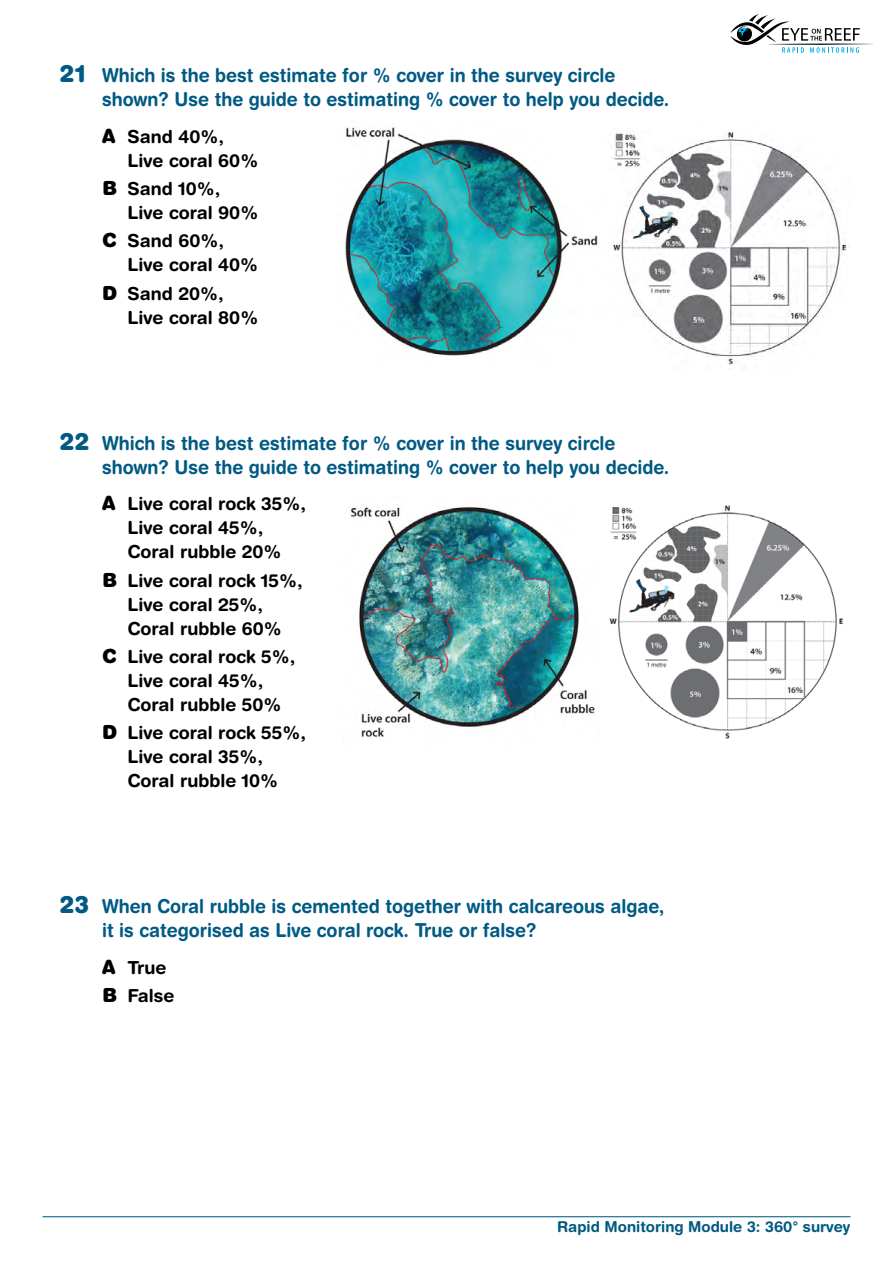
<style>
.page{position:relative;width:893px;height:1263px;background:#fff}
.page>*{position:absolute;margin:0;border:0;box-sizing:border-box;transform-origin:0 0}
.t1{font:700 19.2px/24px "Helvetica Rounded";color:#005a84;scale:.93 1}
.t2{font:700 18px/24px "Helvetica Rounded";color:#000}
.t3{font:700 15px "Helvetica Rounded";color:#005a81}
.s1{font-weight:900;font-size:24px}
.s2{font-weight:900;font-size:19.5px}
</style>
<div class="page">
<hr style="left:43px;top:1216px;width:807px;height:1px;background:#005a81">
<svg style="left:730px;top:14px;width:143px;height:39px"></svg>
<img style="left:613px;top:131px;width:237px;height:234px">
<img style="left:345px;top:127px;width:253px;height:229px">
<img style="left:351px;top:507px;width:244px;height:231px">
<img style="left:609px;top:505px;width:235px;height:234px">
<p class="t1" style="left:102px;top:63px;width:612px;text-indent:-43px"><span class="s1">21</span> Which is the best estimate for % cover in the survey circle shown? Use the guide to estimating % cover to help you decide.</p>
<p class="t2" style="left:128px;top:124px;width:132px;text-indent:-26px"><span class="s2">A</span> Sand 40%,<br>Live coral 60%</p>
<p class="t2" style="left:128px;top:176px;width:132px;text-indent:-26px"><span class="s2">B</span> Sand 10%,<br>Live coral 90%</p>
<p class="t2" style="left:128px;top:229px;width:132px;text-indent:-26px"><span class="s2">C</span> Sand 60%,<br>Live coral 40%</p>
<p class="t2" style="left:128px;top:281px;width:132px;text-indent:-26px"><span class="s2">D</span> Sand 20%,<br>Live coral 80%</p>
<p class="t1" style="left:102px;top:430px;width:612px;text-indent:-43px"><span class="s1">22</span> Which is the best estimate for % cover in the survey circle shown? Use the guide to estimating % cover to help you decide.</p>
<p class="t2" style="left:128px;top:491px;width:180px;text-indent:-26px"><span class="s2">A</span> Live coral rock 35%,<br>Live coral 45%,<br>Coral rubble 20%</p>
<p class="t2" style="left:128px;top:568px;width:177px;text-indent:-26px"><span class="s2">B</span> Live coral rock 15%,<br>Live coral 25%,<br>Coral rubble 60%</p>
<p class="t2" style="left:128px;top:644px;width:169px;text-indent:-26px"><span class="s2">C</span> Live coral rock 5%,<br>Live coral 45%,<br>Coral rubble 50%</p>
<p class="t2" style="left:128px;top:720px;width:180px;text-indent:-26px"><span class="s2">D</span> Live coral rock 55%,<br>Live coral 35%,<br>Coral rubble 10%</p>
<p class="t1" style="left:102px;top:894px;width:606px;text-indent:-43px"><span class="s1">23</span> When Coral rubble is cemented together with calcareous algae, it is categorised as Live coral rock. True or false?</p>
<p class="t2" style="left:102px;top:953px;width:74px;line-height:28.2px"><span class="s2">A</span> True<br><span class="s2">B</span> False</p>
<p class="t3" style="left:557px;top:1218px;width:295px">Rapid Monitoring Module 3: 360° survey</p>
</div>
